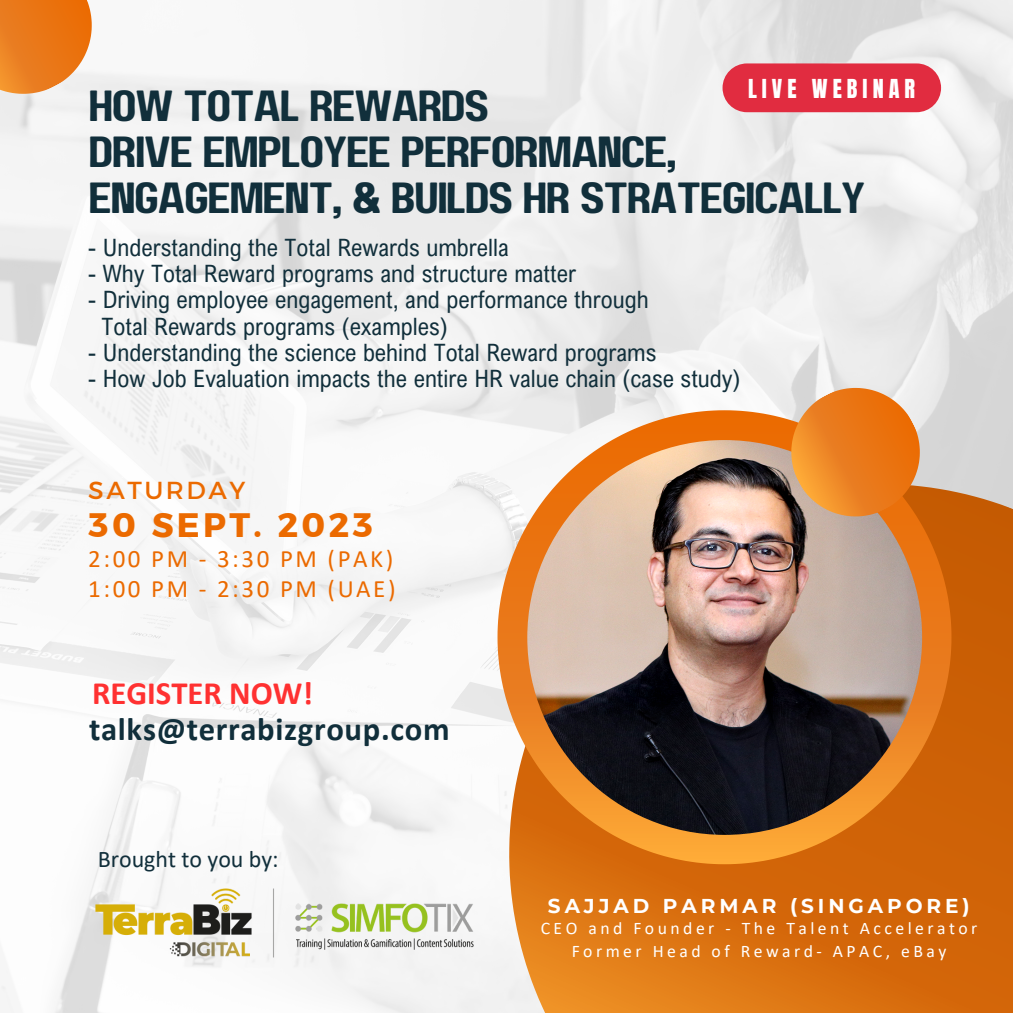
<style>
.page{position:relative;width:1013px;height:1013px;background:#fff}
.page>*{position:absolute;margin:0;border:0;box-sizing:border-box;transform-origin:0 0}
.t1{font:43.5px "Paalalabas Display Wide BETA";letter-spacing:-.05em;color:#112f3b}
.t2{font:33.75px "Kief Montaser Bold";letter-spacing:.1em;color:#eb6a00}
.t3{font:700 32.62px "Calibri";letter-spacing:.02em;color:#112f3b}
.t4{font:700 32.62px "Calibri";color:#ff3131}
.t5{font:25px "Calibri";letter-spacing:.1em;color:#eb6a00}
.t6{font:25px "Kief Montaser Regular";letter-spacing:.1em;color:#eb6a00}
.t7{font:23.88px "Arial Nova Cond";color:#112f3b}
.t8{font:23.88px "Calibri";color:#112f3b}
.t9{font:22.25px "Anton";letter-spacing:.225em;color:#fff}
.t10{font:700 20px "Montserrat";letter-spacing:.195em;color:#fff}
.t11{font:17.62px "Calibri";letter-spacing:.195em;color:#fff}
</style>
<div class="page">
<img style="left:0;top:0;width:1012px;height:1012px">
<svg style="left:392px;top:367px;width:620px;height:645px"></svg>
<svg style="left:497px;top:410px;width:454px;height:454px"></svg>
<img style="left:527px;top:440px;width:395px;height:394px;border-radius:50%">
<svg style="left:769px;top:365px;width:173px;height:174px;background:#dc9b64"></svg>
<div style="left:722px;top:63px;width:219px;height:49px;background:#e12c40;border-radius:24px"></div>
<svg style="left:0;top:0;width:116px;height:118px"></svg>
<img style="left:96px;top:889px;width:378px;height:68px">
<p class="t9" style="left:748px;top:72px;width:169px">LIVE WEBINAR</p>
<p class="t1" style="left:88px;top:88px;width:403px">HOW TOTAL REWARDS</p>
<p class="t1" style="left:88px;top:134px;width:590px">DRIVE EMPLOYEE PERFORMANCE,</p>
<p class="t1" style="left:88px;top:180px;width:779px">ENGAGEMENT, &amp; BUILDS HR STRATEGICALLY</p>
<p class="t7" style="left:88px;top:232px;width:422px">- Understanding the Total Rewards umbrella</p>
<p class="t7" style="left:88px;top:259px;width:489px">- Why Total Reward programs and structure matter</p>
<p class="t7" style="left:88px;top:285px;width:562px">- Driving employee engagement, and performance through</p>
<p class="t7" style="left:101px;top:311px;width:348px">Total Rewards programs (examples)</p>
<p class="t7" style="left:88px;top:337px;width:570px">- Understanding the science behind Total Reward programs</p>
<p class="t7" style="left:88px;top:364px;width:654px">- How Job Evaluation impacts the entire HR value chain (case study)</p>
<p class="t6" style="left:88px;top:475px;width:158px">SATURDAY</p>
<p class="t2" style="left:88px;top:504px;width:286px">30 SEPT. 2023</p>
<p class="t5" style="left:88px;top:548px;width:306px">2:00 PM - 3:30 PM (PAK)</p>
<p class="t5" style="left:88px;top:578px;width:309px">1:00 PM - 2:30 PM (UAE)</p>
<p class="t4" style="left:92px;top:680px;width:222px">REGISTER NOW!</p>
<p class="t3" style="left:89px;top:716px;width:362px">talks@terrabizgroup.com</p>
<p class="t8" style="left:98px;top:848px;width:182px">Brought to you by:</p>
<p class="t10" style="left:548px;top:893px;width:423px">SAJJAD PARMAR (SINGAPORE)</p>
<p class="t11" style="left:540px;top:920px;width:438px">CEO and Founder - The Talent Accelerator</p>
<p class="t11" style="left:571px;top:943px;width:376px">Former Head of Reward- APAC, eBay</p>
</div>
